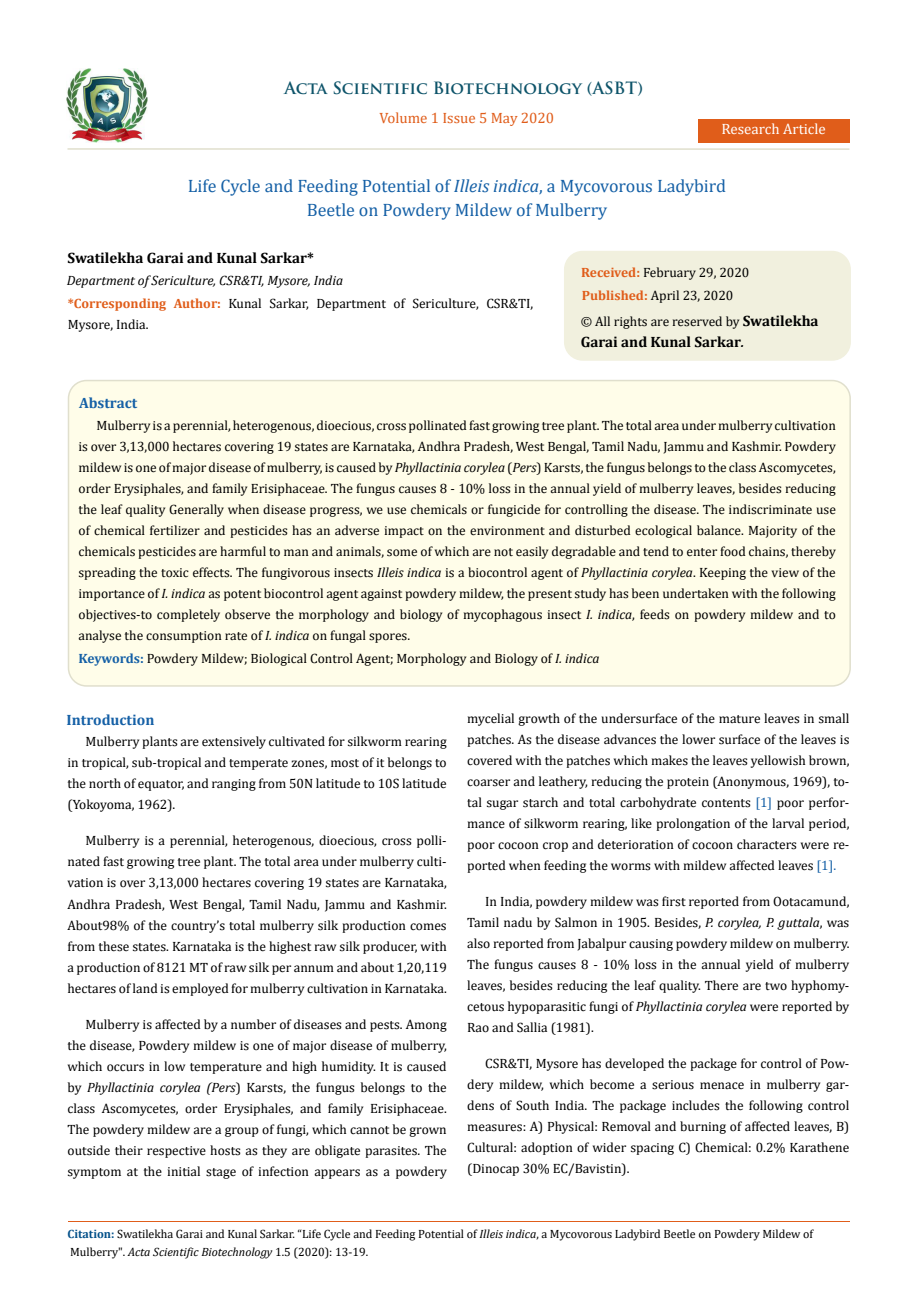
<style>
.page{position:relative;width:917px;height:1314px;background:#fff}
.page>*{position:absolute;margin:0;border:0;box-sizing:border-box;transform-origin:0 0}
.t1{font:18px/24px "Cambria";color:#1560a6;text-align:center}
.t2{font:700 16.5px "Trajan Pro";color:#0e546a}
.t3{font:700 15px "Cambria";color:#000}
.t4{font:15px "Cambria";color:#e05d1a}
.t5{font:700 15px "Cambria";color:#1560a6}
.t6{font:15px "Cambria";color:#fff}
.t7{font:13.5px/21px "Cambria";color:#000;text-align:justify}
.t8{font:italic 13.5px/23.5px "Cambria";color:#000}
.t9{font:12px/18px "Cambria";color:#000}
.s1{font-style:italic}
.s2{font-weight:700;font-style:normal;color:#e05d1a}
.s3{font-style:normal}
.s4{font-weight:700;color:#e05d1a}
.s5{font-weight:700;font-size:15px}
.s6{font-style:italic;font-size:13.5px}
.s7{font-weight:700;color:#1560a6}
.s8{color:#1560a6}
.s9{font-weight:700;color:#035089}
</style>
<div class="page">
<img style="left:67px;top:68px;width:80px;height:74px">
<div style="left:698px;top:119px;width:151px;height:23px;background:#e05d1a"></div>
<div style="left:68px;top:381px;width:782px;height:305px;background:#fffde9;border-radius:18px"></div>
<div style="left:68px;top:380px;width:782px;height:307px;border:2px solid #e0dfcd;border-radius:18px"></div>
<div style="left:564px;top:252px;width:286px;height:108px;background:#f1f0de;border-radius:18px"></div>
<div style="left:564px;top:251px;width:286px;height:110px;border:2px solid #f1f0de;border-radius:18px"></div>
<hr style="left:67px;top:148px;width:782px;height:2px;background:#e0dfcd">
<hr style="left:68px;top:1221px;width:781px;height:1px;background:#e05d1a">
<p class="t2" style="left:284px;top:77px;width:360px">Acta Scientific Biotechnology (ASBT)</p>
<p class="t4" style="left:379px;top:109px;width:176px">Volume 1 Issue 5 May 2020</p>
<p class="t6" style="left:721px;top:120px;width:106px">Research Article</p>
<h1 class="t1" style="left:188px;top:174px;width:539px">Life Cycle and Feeding Potential of <span class="s1">Illeis indica</span>, a Mycovorous Ladybird<br>Beetle on Powdery Mildew of Mulberry</h1>
<p class="t3" style="left:68px;top:247px;width:248px">Swatilekha Garai and Kunal Sarkar*</p>
<p class="t8" style="left:67px;top:268px;width:468px">Department of Sericulture, CSR&amp;TI, Mysore, India<br><span class="s2">*Corresponding Author:</span> <span class="s3">Kunal Sarkar, Department of Sericulture, CSR&amp;TI,</span></p>
<p class="t7" style="left:68px;top:314px;width:82px">Mysore, India.</p>
<p class="t7" style="left:581px;top:261px;width:170px;line-height:23px"><span class="s4">Received:</span> February 29, 2020<br><span class="s4">Published:</span> April 23, 2020</p>
<p class="t7" style="left:580px;top:310px;width:239px">© All rights are reserved by <span class="s5">Swatilekha</span></p>
<p class="t3" style="left:580px;top:331px;width:165px">Garai and Kunal Sarkar<span class="s6">.</span></p>
<p class="t5" style="left:79px;top:392px;width:60px">Abstract</p>
<p class="t7" style="left:78px;top:415px;width:759px;text-indent:18px">Mulberry is a perennial, heterogenous, dioecious, cross pollinated fast growing tree plant. The total area under mulberry cultivation is over 3,13,000 hectares covering 19 states are Karnataka, Andhra Pradesh, West Bengal, Tamil Nadu, Jammu and Kashmir. Powdery mildew is one of major disease of mulberry, is caused by <span class="s1">Phyllactinia corylea</span> (<span class="s1">Pers</span>) Karsts, the fungus belongs to the class Ascomycetes, order Erysiphales, and family Erisiphaceae. The fungus causes 8 - 10% loss in the annual yield of mulberry leaves, besides reducing the leaf quality Generally when disease progress, we use chemicals or fungicide for controlling the disease. The indiscriminate use of chemical fertilizer and pesticides has an adverse impact on the environment and disturbed ecological balance. Majority of the chemicals pesticides are harmful to man and animals, some of which are not easily degradable and tend to enter food chains, thereby spreading the toxic effects. The fungivorous insects <span class="s1">Illeis indica</span> is a biocontrol agent of <span class="s1">Phyllactinia corylea</span>. Keeping the view of the importance of <span class="s1">I. indica</span> as potent biocontrol agent against powdery mildew, the present study has been undertaken with the following objectives-to completely observe the morphology and biology of mycophagous insect <span class="s1">I. indica</span>, feeds on powdery mildew and to analyse the consumption rate of <span class="s1">I. indica</span> on fungal spores.</p>
<p class="t7" style="left:78px;top:648px;width:522px"><span class="s7">Keywords:</span> Powdery Mildew; Biological Control Agent; Morphology and Biology of <span class="s1">I. indica</span></p>
<p class="t5" style="left:67px;top:709px;width:89px">Introduction</p>
<p class="t7" style="left:67px;top:731px;width:381px;text-indent:18px">Mulberry plants are extensively cultivated for silkworm rearing in tropical, sub-tropical and temperate zones, most of it belongs to the north of equator, and ranging from 50N latitude to 10S latitude (Yokoyoma, 1962).</p>
<p class="t7" style="left:67px;top:830px;width:381px;text-indent:18px">Mulberry is a perennial, heterogenous, dioecious, cross polli&shy;nated fast growing tree plant. The total area under mulberry culti&shy;vation is over 3,13,000 hectares covering 19 states are Karnataka, Andhra Pradesh, West Bengal, Tamil Nadu, Jammu and Kashmir.<br>About98% of the country’s total mulberry silk production comes from these states. Karnataka is the highest raw silk producer, with a production of 8121 MT of raw silk per annum and about 1,20,119 hectares of land is employed for mulberry cultivation in Karnataka.</p>
<p class="t7" style="left:67px;top:1013px;width:381px;text-indent:18px">Mulberry is affected by a number of diseases and pests. Among the disease, Powdery mildew is one of major disease of mulberry, which occurs in low temperature and high humidity. It is caused by <span class="s1">Phyllactinia corylea (Pers</span>) Karsts, the fungus belongs to the class Ascomycetes, order Erysiphales, and family Erisiphaceae.<br>The powdery mildew are a group of fungi, which cannot be grown outside their respective hosts as they are obligate parasites. The symptom at the initial stage of infection appears as a powdery</p>
<p class="t7" style="left:467px;top:708px;width:384px">mycelial growth of the undersurface of the mature leaves in small patches. As the disease advances the lower surface of the leaves is covered with the patches which makes the leaves yellowish brown, coarser and leathery, reducing the protein (Anonymous, 1969), to&shy;tal sugar starch and total carbohydrate contents <span class="s8">[1]</span> poor perfor&shy;mance of silkworm rearing, like prolongation of the larval period, poor cocoon crop and deterioration of cocoon characters were re&shy;ported when feeding the worms with mildew affected leaves <span class="s8">[1].</span></p>
<p class="t7" style="left:467px;top:891px;width:384px;text-indent:18px">In India, powdery mildew was first reported from Ootacamund, Tamil nadu by Salmon in 1905. Besides, <span class="s1">P. corylea, P. guttala</span>, was also reported from Jabalpur causing powdery mildew on mulberry.<br>The fungus causes 8 - 10% loss in the annual yield of mulberry leaves, besides reducing the leaf quality. There are two hyphomy&shy;cetous hypoparasitic fungi of <span class="s1">Phyllactinia corylea</span> were reported by Rao and Sallia (1981).</p>
<p class="t7" style="left:467px;top:1053px;width:384px;text-indent:18px">CSR&amp;TI, Mysore has developed the package for control of Pow&shy;dery mildew, which become a serious menace in mulberry gar&shy;dens of South India. The package includes the following control measures: A) Physical: Removal and burning of affected leaves, B)<br>Cultural: adoption of wider spacing C) Chemical: 0.2% Karathene (Dinocap 30% EC/Bavistin).</p>
<p class="t9" style="left:68px;top:1224px;width:747px"><span class="s9">Citation:</span> Swatilekha Garai and Kunal Sarkar. “Life Cycle and Feeding Potential of <span class="s1">Illeis indica</span>, a Mycovorous Ladybird Beetle on Powdery Mildew of<br>Mulberry". <span class="s1">Acta Scientific Biotechnology</span> 1.5 (2020): 13-19.</p>
</div>
